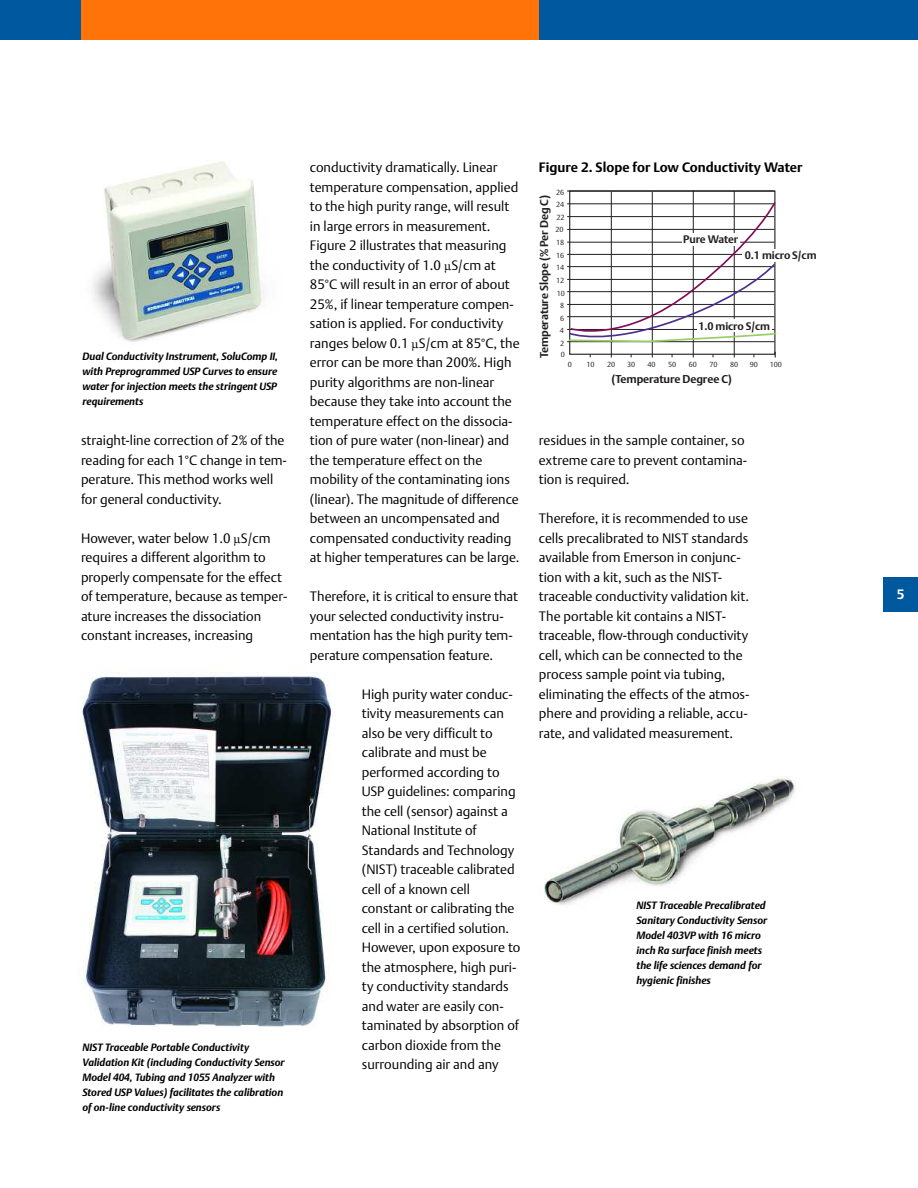
<style>
.page{position:relative;width:918px;height:1188px;background:#fff}
.page>*{position:absolute;margin:0;border:0;box-sizing:border-box;transform-origin:0 0}
.t1{font:13.5px/19.5px "DTL Argo T Light";color:#000}
.t2{font:700 13.5px "DTL Argo T";color:#000}
.t3{font:700 13.5px "DTL Argo T";color:#fff}
.t4{font:700 11.25px "DTL Argo T";letter-spacing:-.01em;color:#231f20}
.t5{font:700 10.8px "DTL Argo T";letter-spacing:-.01em;color:#231f20}
.t6{font:italic 700 10.5px/15px "DTL Argo T";color:#000}
.t7{font:7.35px "DTL Argo T Light";letter-spacing:-.01em;color:#231f20}
</style>
<div class="page">
<img style="left:544px;top:776px;width:252px;height:129px">
<div style="left:883px;top:577px;width:35px;height:34px;background:#00589e"></div>
<div style="left:521px;top:0;width:397px;height:40px;background:#00589e"></div>
<div style="left:54px;top:0;width:485px;height:40px;background:#ff7308"></div>
<div style="left:0;top:0;width:81px;height:40px;background:#00589e"></div>
<hr style="left:567px;top:204px;width:207px;height:1px;background:#231f20">
<hr style="left:567px;top:216px;width:207px;height:1px;background:#231f20">
<hr style="left:567px;top:229px;width:207px;height:1px;background:#231f20">
<hr style="left:567px;top:242px;width:207px;height:1px;background:#231f20">
<hr style="left:567px;top:254px;width:207px;height:1px;background:#231f20">
<hr style="left:567px;top:266px;width:207px;height:1px;background:#231f20">
<hr style="left:567px;top:279px;width:207px;height:1px;background:#231f20">
<hr style="left:567px;top:291px;width:207px;height:1px;background:#231f20">
<hr style="left:567px;top:304px;width:207px;height:1px;background:#231f20">
<hr style="left:567px;top:316px;width:207px;height:1px;background:#231f20">
<hr style="left:567px;top:329px;width:207px;height:1px;background:#231f20">
<hr style="left:567px;top:341px;width:207px;height:1px;background:#231f20">
<hr style="left:567px;top:190px;width:207px;height:2px;background:#231f20">
<svg style="left:568px;top:190px;width:209px;height:168px"></svg>
<div style="left:682px;top:233px;width:57px;height:13px;background:#fff"></div>
<div style="left:743px;top:249px;width:61px;height:12px;background:#fff"></div>
<div style="left:697px;top:320px;width:75px;height:12px;background:#fff"></div>
<img style="left:92px;top:161px;width:173px;height:181px">
<img style="left:80px;top:672px;width:252px;height:355px">
<p class="t6" style="left:82px;top:349px;width:197px;text-align:justify">Dual Conductivity Instrument, SoluComp II, with Preprogrammed USP Curves to ensure water for injection meets the stringent USP requirements</p>
<p class="t1" style="left:81px;top:431px;width:207px">straight-line correction of 2% of the reading for each 1°C change in tem&shy;perature. This method works well for general conductivity.</p>
<p class="t1" style="left:81px;top:528px;width:208px">However, water below 1.0 µS/cm requires a different algorithm to properly compensate for the effect of temperature, because as temper&shy;ature increases the dissociation constant increases, increasing</p>
<p class="t6" style="left:82px;top:1040px;width:204px">NIST Traceable Portable Conductivity Validation Kit (including Conductivity Sensor Model 404, Tubing and 1055 Analyzer with Stored USP Values) facilitates the calibration of on-line conductivity sensors</p>
<p class="t1" style="left:310px;top:158px;width:211px">conductivity dramatically. Linear temperature compensation, applied to the high purity range, will result in large errors in measurement.<br>Figure 2 illustrates that measuring the conductivity of 1.0 µS/cm at 85°C will result in an error of about 25%, if linear temperature compen&shy;sation is applied. For conductivity ranges below 0.1 µS/cm at 85°C, the error can be more than 200%. High purity algorithms are non-linear because they take into account the temperature effect on the dissocia&shy;tion of pure water (non-linear) and the temperature effect on the mobility of the contaminating ions (linear). The magnitude of difference between an uncompensated and compensated conductivity reading at higher temperatures can be large.</p>
<p class="t1" style="left:310px;top:587px;width:210px">Therefore, it is critical to ensure that your selected conductivity instru&shy;mentation has the high purity tem&shy;perature compensation feature.</p>
<p class="t1" style="left:362px;top:685px;width:160px">High purity water conduc&shy;tivity measurements can also be very difficult to calibrate and must be performed according to<br>USP guidelines: comparing the cell (sensor) against a<br>National Institute of<br>Standards and Technology (NIST) traceable calibrated cell of a known cell constant or calibrating the cell in a certified solution.<br>However, upon exposure to the atmosphere, high puri&shy;ty conductivity standards and water are easily con&shy;taminated by absorption of carbon dioxide from the surrounding air and any</p>
<p class="t2" style="left:539px;top:160px;width:265px">Figure 2. Slope for Low Conductivity Water</p>
<p class="t7" style="left:556px;top:188px;width:10px">26</p>
<p class="t4" style="left:538px;top:358px;width:165px;rotate:-90deg">Temperature Slope (% Per Deg C)</p>
<p class="t7" style="left:556px;top:200px;width:10px">24</p>
<p class="t7" style="left:556px;top:213px;width:10px">22</p>
<p class="t7" style="left:555px;top:226px;width:10px">20</p>
<p class="t7" style="left:556px;top:239px;width:10px">18</p>
<p class="t7" style="left:556px;top:251px;width:10px">16</p>
<p class="t7" style="left:556px;top:263px;width:10px">14</p>
<p class="t7" style="left:556px;top:276px;width:10px">12</p>
<p class="t7" style="left:557px;top:289px;width:10px">10</p>
<p class="t7" style="left:560px;top:301px;width:6px">8</p>
<p class="t7" style="left:560px;top:314px;width:6px">6</p>
<p class="t7" style="left:560px;top:326px;width:6px">4</p>
<p class="t7" style="left:560px;top:339px;width:6px">2</p>
<p class="t7" style="left:561px;top:351px;width:6px">0</p>
<p class="t7" style="left:568px;top:360px;width:6px">0</p>
<p class="t5" style="left:683px;top:233px;width:56px">Pure Water</p>
<p class="t5" style="left:745px;top:249px;width:73px">0.1 micro S/cm</p>
<p class="t5" style="left:698px;top:320px;width:73px">1.0 micro S/cm</p>
<p class="t7" style="left:587px;top:360px;width:10px">10</p>
<p class="t7" style="left:607px;top:360px;width:10px">20</p>
<p class="t7" style="left:627px;top:360px;width:10px">30</p>
<p class="t7" style="left:648px;top:360px;width:10px">40</p>
<p class="t7" style="left:668px;top:360px;width:10px">50</p>
<p class="t7" style="left:689px;top:360px;width:10px">60</p>
<p class="t7" style="left:709px;top:360px;width:10px">70</p>
<p class="t7" style="left:730px;top:360px;width:10px">80</p>
<p class="t7" style="left:750px;top:360px;width:10px">90</p>
<p class="t7" style="left:770px;top:360px;width:14px">100</p>
<p class="t4" style="left:611px;top:372px;width:122px">(Temperature Degree C)</p>
<p class="t1" style="left:539px;top:431px;width:210px">residues in the sample container, so extreme care to prevent contamina&shy;tion is required.</p>
<p class="t1" style="left:539px;top:509px;width:212px">Therefore, it is recommended to use cells precalibrated to NIST standards available from Emerson in conjunc&shy;tion with a kit, such as the NIST&shy;traceable conductivity validation kit.<br>The portable kit contains a NIST&shy;traceable, flow-through conductivity cell, which can be connected to the process sample point via tubing, eliminating the effects of the atmos&shy;phere and providing a reliable, accu&shy;rate, and validated measurement.</p>
<p class="t6" style="left:637px;top:898px;width:132px">NIST Traceable Precalibrated<br>Sanitary Conductivity Sensor<br>Model 403VP with 16 micro inch Ra surface finish meets the life sciences demand for hygienic finishes</p>
<p class="t3" style="left:897px;top:586px;width:9px">5</p>
</div>
